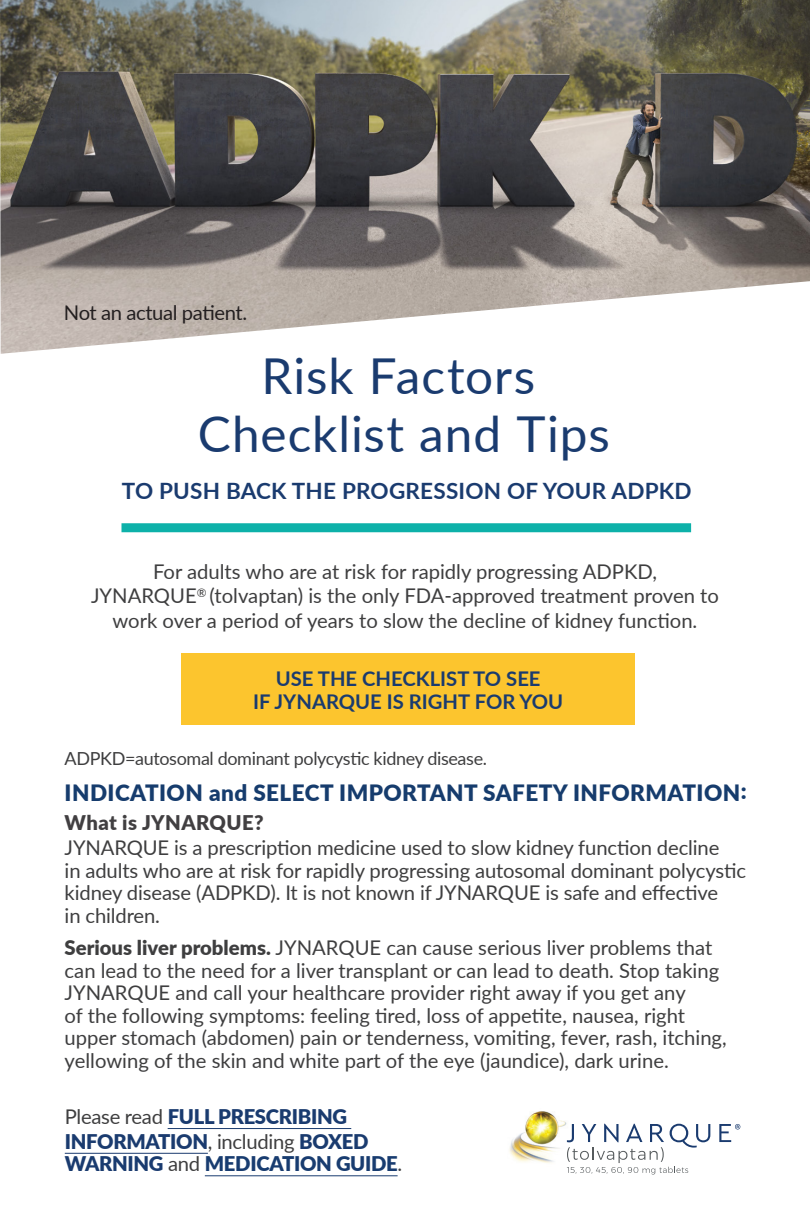
<style>
.page{position:relative;width:810px;height:1215px;background:#fff}
.page>*{position:absolute;margin:0;border:0;box-sizing:border-box;transform-origin:0 0}
.t1{font:49.5px/58.5px "Lato";letter-spacing:.02em;color:#1a3b6f;text-align:center}
.t2{font:900 22.5px "Lato";letter-spacing:.02em;color:#163c6d}
.t3{font:700 22.5px "Lato";letter-spacing:.01em;color:#1a3b6f}
.t4{font:20.25px/22.5px "Lato";color:#3e3e3f}
.t5{font:900 20.25px/24.8px "Lato";letter-spacing:-.015em;color:#1a3b6f}
.subhead{font:700 20.25px/22.5px "Lato";color:#1a3b6f;text-align:center}
.t6{font:900 20.25px "Lato";letter-spacing:-.015em;color:#183c70}
.Footnote{font:20.25px "Lato";letter-spacing:-.02em;color:#231f20}
.Footnote-2{font:18px "Lato";letter-spacing:-.02em;color:#3e3e3f}
.s1{font-weight:900;color:#413f41}
.s2{font-weight:900}
.s3{font-weight:400;color:#3e3e3f}
.s4{color:#1a3b6f}
</style>
<div class="page">
<div style="left:181px;top:653px;width:454px;height:71px;background:#fcc52e"></div>
<div style="left:122px;top:523px;width:569px;height:9px;background:#0db1a9"></div>
<img style="left:509px;top:1111px;width:58px;height:52px">
<svg style="left:567px;top:1124px;width:143px;height:50px"></svg>
<svg style="left:719px;top:1124px;width:21px;height:18px"></svg>
<img style="left:0;top:0;width:810px;height:354px">
<hr style="left:168px;top:1128px;width:183px;height:1px;background:#1a3b6f">
<hr style="left:65px;top:1153px;width:143px;height:1px;background:#1a3b6f">
<hr style="left:205px;top:1175px;width:193px;height:1px;background:#183c70">
<p class="Footnote" style="left:64px;top:298px;width:185px">Not an actual patient.</p>
<p class="t1" style="left:198px;top:344px;width:413px">Risk Factors<br>Checklist and Tips</p>
<p class="t3" style="left:122px;top:474px;width:571px">TO PUSH BACK THE PROGRESSION OF YOUR ADPKD</p>
<p class="t4" style="left:91px;top:558px;width:629px;line-height:24.8px;text-align:center">For adults who are at risk for rapidly progressing ADPKD,<br>JYNARQUE<sup>®</sup> (tolvaptan) is the only FDA-approved treatment proven to work over a period of years to slow the decline of kidney function.</p>
<p class="subhead" style="left:253px;top:667px;width:311px">USE THE CHECKLIST TO SEE<br>IF JYNARQUE IS RIGHT FOR YOU</p>
<p class="Footnote-2" style="left:65px;top:746px;width:424px">ADPKD=autosomal dominant polycystic kidney disease.</p>
<p class="t2" style="left:65px;top:776px;width:684px">INDICATION and SELECT IMPORTANT SAFETY INFORMATION:</p>
<p class="t4" style="left:65px;top:810px;width:656px;line-height:24.8px"><span class="s1">What is JYNARQUE?<br></span>JYNARQUE is a prescription medicine used to slow kidney function decline</p>
<p class="t4" style="left:65px;top:858px;width:683px">in adults who are at risk for rapidly progressing autosomal dominant polycystic kidney disease (ADPKD). It is not known if JYNARQUE is safe and effective<br>in children.</p>
<p class="t4" style="left:65px;top:936px;width:664px"><span class="s2">Serious liver problems.</span> JYNARQUE can cause serious liver problems that can lead to the need for a liver transplant or can lead to death. Stop taking JYNARQUE and call your healthcare provider right away if you get any<br>of the following symptoms: feeling tired, loss of appetite, nausea, right upper stomach (abdomen) pain or tenderness, vomiting, fever, rash, itching, yellowing of the skin and white part of the eye (jaundice), dark urine.</p>
<p class="t5" style="left:65px;top:1103px;width:305px"><span class="s3">Please read</span> FULL PRESCRIBING<br>INFORMATION<span class="s3">, including</span> BOXED</p>
<p class="t6" style="left:65px;top:1149px;width:339px"><span class="s4">WARNING</span> <span class="s3">and</span> MEDICATION GUIDE<span class="s3">.</span></p>
</div>
